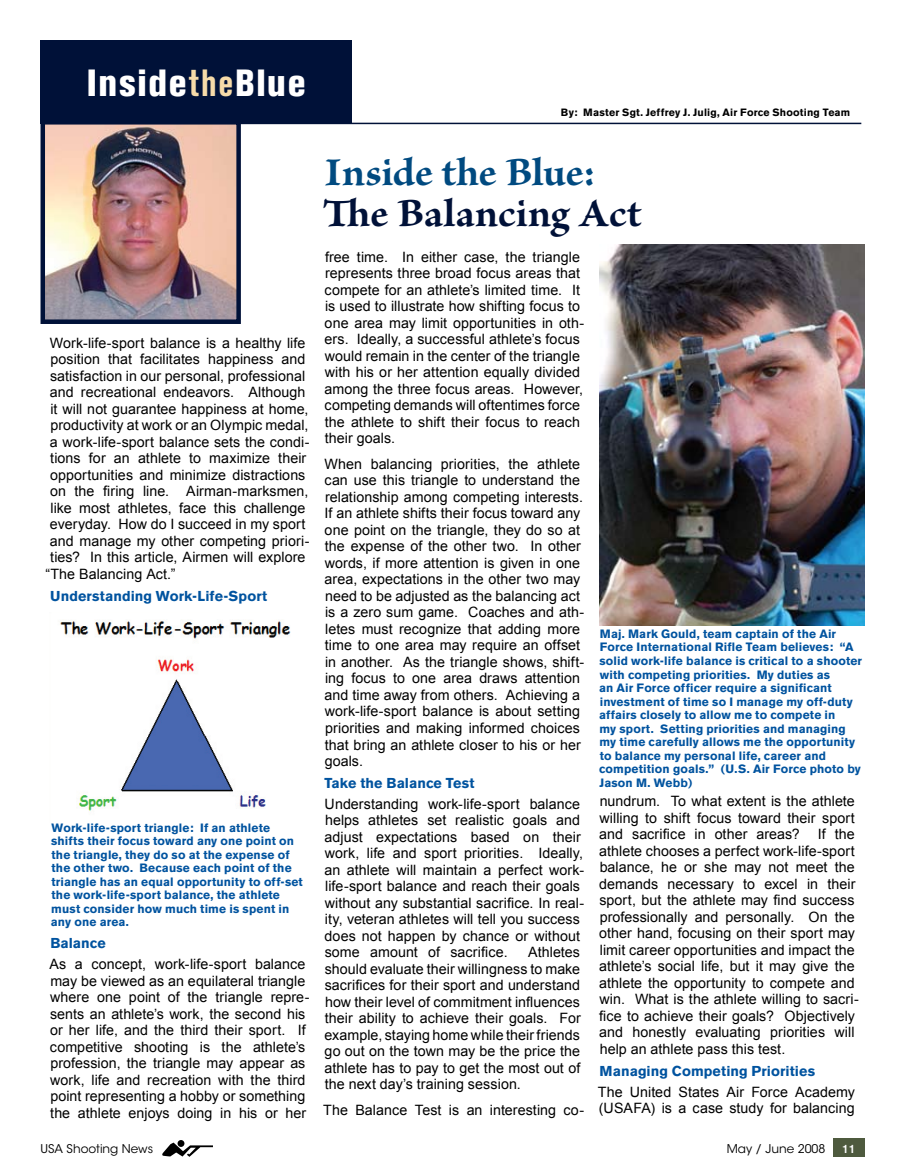
<style>
.page{position:relative;width:905px;height:1175px;background:#fff}
.page>*{position:absolute;margin:0;border:0;box-sizing:border-box;transform-origin:0 0}
.t1{font:700 42px "Brioso Pro";letter-spacing:.005em;color:#001138}
.t2{font:700 42px "Brioso Pro";letter-spacing:-.005em;color:#004a80}
.t3{font:800 condensed 37.5px "Akzidenz Grotesk BE";letter-spacing:.045em;color:#fff}
.t4{font:14.25px/16.5px "Arial";letter-spacing:.005em;color:#000}
.t5{font:700 14.25px "Akzidenz Grotesk BE";letter-spacing:.005em;color:#00539f}
.t6{font:700 12px/13.5px "Akzidenz Grotesk BE";letter-spacing:.01em;color:#00539f}
.t7{font:12px "ITC Avant Garde Std";color:#000}
.t8{font:500 12px "Akzidenz Grotesk BE";color:#fff}
.t9{font:700 10.5px "Akzidenz Grotesk BE";letter-spacing:.02em;color:#000}
.s1{font-weight:700;color:#f6dba9}
</style>
<div class="page">
<div style="left:833px;top:1138px;width:31px;height:18px;background:#4e5a3e"></div>
<svg style="left:162px;top:1142px;width:51px;height:14px"></svg>
<div style="left:177px;top:1140px;width:7px;height:6px;background:#000;border-radius:50%"></div>
<hr style="left:203px;top:123px;width:658px;height:1px;background:#001138">
<div style="left:40px;top:40px;width:312px;height:84px;background:#001138"></div>
<img style="left:45px;top:125px;width:191px;height:194px">
<div style="left:40px;top:120px;width:201px;height:204px;border:4px solid #001138"></div>
<img style="left:60px;top:621px;width:231px;height:190px">
<img style="left:599px;top:244px;width:265px;height:381px">
<h2 class="t3" style="left:87px;top:61px;width:220px">Inside<span class="s1">the</span>Blue</h2>
<p class="t9" style="left:561px;top:106px;width:291px">By: Master Sgt. Jeffrey J. Julig, Air Force Shooting Team</p>
<p class="t4" style="left:50px;top:334px;width:257px">Work-life-sport balance is a healthy life</p>
<p class="t4" style="left:50px;top:351px;width:256px">position that facilitates happiness and</p>
<p class="t4" style="left:50px;top:367px;width:257px">satisfaction in our personal, professional</p>
<p class="t4" style="left:50px;top:384px;width:257px">and recreational endeavors. Although</p>
<p class="t4" style="left:50px;top:400px;width:259px">it will not guarantee happiness at home,</p>
<p class="t4" style="left:50px;top:417px;width:259px">productivity at work or an Olympic medal,</p>
<p class="t4" style="left:50px;top:433px;width:261px">a work-life-sport balance sets the condi-</p>
<p class="t4" style="left:50px;top:450px;width:257px">tions for an athlete to maximize their</p>
<p class="t4" style="left:50px;top:466px;width:257px">opportunities and minimize distractions</p>
<p class="t4" style="left:50px;top:483px;width:260px">on the firing line. Airman-marksmen,</p>
<p class="t4" style="left:51px;top:499px;width:256px">like most athletes, face this challenge</p>
<p class="t4" style="left:50px;top:516px;width:257px">everyday. How do I succeed in my sport</p>
<p class="t4" style="left:50px;top:532px;width:261px">and manage my other competing priori-</p>
<p class="t4" style="left:50px;top:549px;width:257px">ties? In this article, Airmen will explore</p>
<p class="t4" style="left:45px;top:565px;width:131px">“The Balancing Act.”</p>
<p class="t5" style="left:50px;top:587px;width:218px">Understanding Work-Life-Sport</p>
<p class="t6" style="left:51px;top:821px;width:253px">Work-life-sport triangle: If an athlete shifts their focus toward any one point on the triangle, they do so at the expense of the other two. Because each point of the triangle has an equal opportunity to off-set the work-life-sport balance, the athlete must consider how much time is spent in any one area.</p>
<p class="t5" style="left:50px;top:935px;width:57px">Balance</p>
<p class="t4" style="left:49px;top:956px;width:261px">As a concept, work-life-sport balance may be viewed as an equilateral triangle where one point of the triangle repre&shy;sents an athlete’s work, the second his or her life, and the third their sport. If competitive shooting is the athlete’s profession, the triangle may appear as work, life and recreation with the third point representing a hobby or something the athlete enjoys doing in his or her</p>
<h1 class="t2" style="left:325px;top:149px;width:271px">Inside the Blue:</h1>
<h1 class="t1" style="left:323px;top:190px;width:320px">The Balancing Act</h1>
<p class="t4" style="left:324px;top:248px;width:261px">free time. In either case, the triangle represents three broad focus areas that compete for an athlete’s limited time. It is used to illustrate how shifting focus to one area may limit opportunities in oth&shy;ers. Ideally, a successful athlete’s focus would remain in the center of the triangle with his or her attention equally divided among the three focus areas. However, competing demands will oftentimes force the athlete to shift their focus to reach their goals.</p>
<p class="t4" style="left:324px;top:455px;width:261px">When balancing priorities, the athlete can use this triangle to understand the relationship among competing interests.<br>If an athlete shifts their focus toward any one point on the triangle, they do so at the expense of the other two. In other words, if more attention is given in one area, expectations in the other two may need to be adjusted as the balancing act is a zero sum game. Coaches and ath&shy;letes must recognize that adding more time to one area may require an offset in another. As the triangle shows, shift&shy;ing focus to one area draws attention and time away from others. Achieving a work-life-sport balance is about setting priorities and making informed choices that bring an athlete closer to his or her goals.</p>
<p class="t5" style="left:324px;top:774px;width:151px">Take the Balance Test</p>
<p class="t4" style="left:324px;top:795px;width:261px">Understanding work-life-sport balance helps athletes set realistic goals and adjust expectations based on their work, life and sport priorities. Ideally, an athlete will maintain a perfect work&shy;life-sport balance and reach their goals without any substantial sacrifice. In real&shy;ity, veteran athletes will tell you success does not happen by chance or without some amount of sacrifice.</p>
<p class="t4" style="left:324px;top:944px;width:258px;text-align:justify;text-indent:204px">Athletes should evaluate their willingness to make sacrifices for their sport and understand how their level of commitment influences their ability to achieve their goals. For example, staying home while their friends go out on the town may be the price the athlete has to pay to get the most out of the next day’s training session.</p>
<p class="t4" style="left:323px;top:1101px;width:262px">The Balance Test is an interesting co-</p>
<p class="t6" style="left:599px;top:627px;width:264px">Maj. Mark Gould, team captain of the Air Force International Rifle Team believes: “A solid work-life balance is critical to a shooter with competing priorities. My duties as<br>an Air Force officer require a significant investment of time so I manage my off-duty affairs closely to allow me to compete in<br>my sport. Setting priorities and managing my time carefully allows me the opportunity to balance my personal life, career and competition goals.” (U.S. Air Force photo by Jason M. Webb)</p>
<p class="t4" style="left:599px;top:793px;width:257px;text-align:justify">nundrum. To what extent is the athlete willing to shift focus toward their sport and sacrifice in other areas?</p>
<p class="t4" style="left:599px;top:826px;width:261px;text-indent:218px">If the athlete chooses a perfect work-life-sport balance, he or she may not meet the demands necessary to excel in their sport, but the athlete may find success professionally and personally. On the other hand, focusing on their sport may limit career opportunities and impact the athlete’s social life, but it may give the athlete the opportunity to compete and win. What is the athlete willing to sacri&shy;fice to achieve their goals? Objectively and honestly evaluating priorities will help an athlete pass this test.</p>
<p class="t5" style="left:599px;top:1062px;width:217px">Managing Competing Priorities</p>
<p class="t4" style="left:598px;top:1083px;width:259px">The United States Air Force Academy (USAFA) is a case study for balancing</p>
<p class="t7" style="left:40px;top:1141px;width:114px">USA Shooting News</p>
<p class="t7" style="left:726px;top:1141px;width:100px">May / June 2008</p>
<p class="t8" style="left:842px;top:1141px;width:15px">11</p>
</div>
